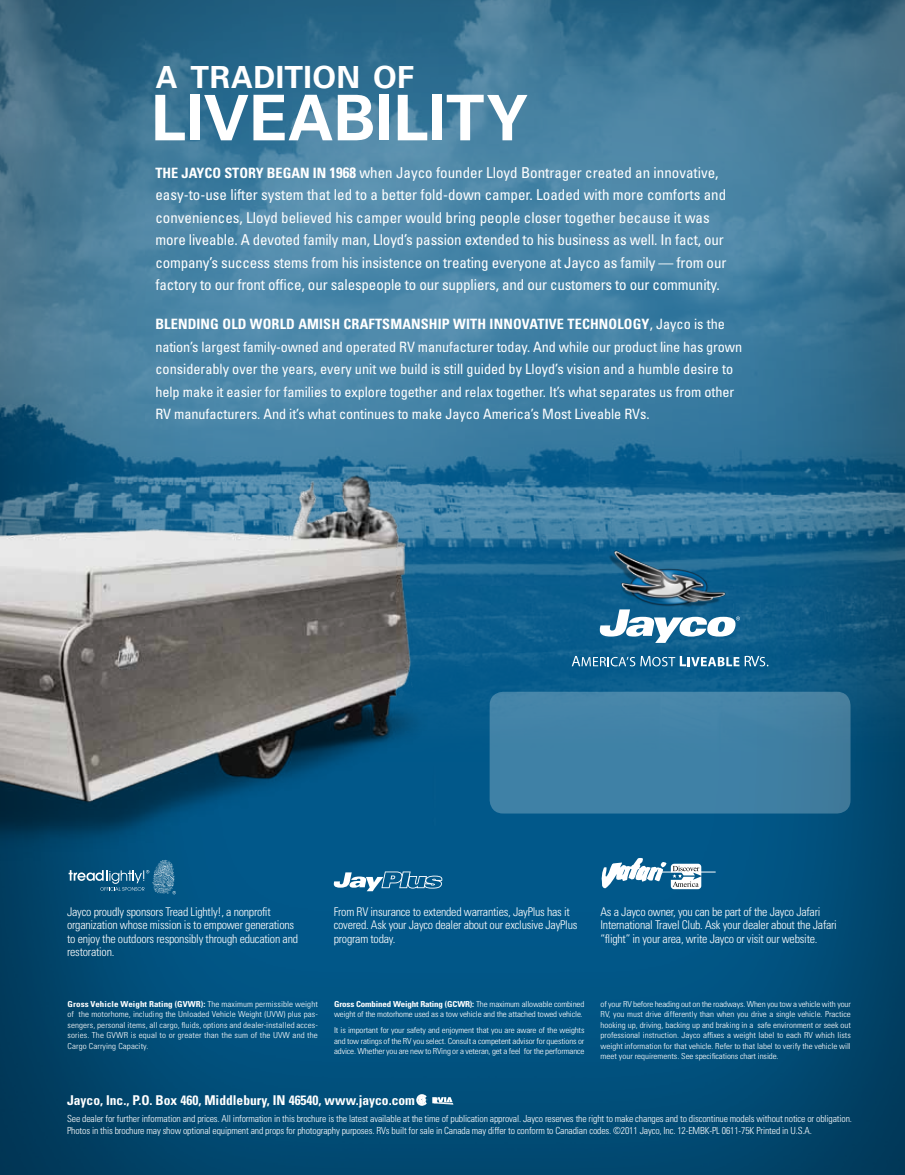
<style>
.page{position:relative;width:905px;height:1175px;background:#fff}
.page>*{position:absolute;margin:0;border:0;box-sizing:border-box;transform-origin:0 0}
.t1{font:700 63px "Univers";color:#fff}
.t2{font:700 30.45px "Univers";letter-spacing:.01em;color:#fff}
.t3{font:condensed 15px/22.5px "Univers";color:#fff}
.t4{font:condensed 14.25px/22.5px "Univers";letter-spacing:-.005em;color:#fff}
.t5{font:700 condensed 13.5px "Univers";color:#fff}
.t6{font:300 condensed 12px/13.5px "Univers";letter-spacing:-.02em;color:#fff}
.t7{font:300 condensed 9.75px/12px "Univers";letter-spacing:-.015em;color:#fff}
.t8{font:300 condensed 8.25px/10.5px "Univers";letter-spacing:-.01em;color:#fff;text-align:justify;scale:1.08 1}
.s1{font-weight:700;font-size:14.25px}
.s2{font-weight:700}
</style>
<div class="page">
<img style="left:0;top:783px;width:904px;height:391px">
<img style="left:0;top:0;width:904px;height:783px">
<svg style="left:69px;top:877px;width:107px;height:17px;background:#276a8f"></svg>
<svg style="left:334px;top:871px;width:108px;height:20px"></svg>
<hr style="left:660px;top:871px;width:55px;height:1px;background:#fff">
<svg style="left:601px;top:858px;width:100px;height:31px"></svg>
<img style="left:607px;top:545px;width:120px;height:64px">
<svg style="left:571px;top:656px;width:197px;height:10px"></svg>
<svg style="left:599px;top:609px;width:141px;height:34px"></svg>
<div style="left:489px;top:691px;width:361px;height:122px;background:#3f81a6;border-radius:14px"></div>
<img style="left:0;top:447px;width:436px;height:430px">
<svg style="left:417px;top:1094px;width:36px;height:11px"></svg>
<h2 class="t2" style="left:156px;top:59px;width:260px">A TRADITION OF</h2>
<h1 class="t1" style="left:151px;top:81px;width:378px">LIVEABILITY</h1>
<p class="t3" style="left:155px;top:161px;width:572px"><span class="s1">The Jayco story began in</span> <span class="s2">1968</span> when Jayco founder Lloyd B ontrager created an innovative, easy-to-use lifter system that led to a better fold-down camper. Loaded with more comforts and conveniences, Lloyd believed his camper would bring people closer together because it was more liveable. A devoted family man, Lloyd’s passion extended to his business as well. In fact, our company’s success stems from his insistence on treating everyone at Jayco as family — from our factory to our front office, our salespeople to our suppliers, and our customers to our community.</p>
<p class="t4" style="left:155px;top:312px;width:588px"><span class="s2">Blending Old World Amish craftsmanship with innovative technology</span>, Jayco is the nation’s largest family-owned and operated RV manufacturer today. And while our product line has grown considerably over the years, every unit we build is still guided by Lloyd’s vision and a humble desire to help make it easier for families to explore together and relax together. It’s what separates us from other RV manufacturers. And it’s what continues to make Jayco America’s M ost Liveable RVs.</p>
<h3 class="t6" style="left:67px;top:905px;width:232px">Jayco proudly sponsors Tread Lightly!, a nonprofit organization whose mission is to empower generations to enjoy the outdoors responsibly through education and restoration.</h3>
<h3 class="t6" style="left:334px;top:905px;width:245px">From RV insurance to extended warranties, JayPlus has it covered. Ask your Jayco dealer about our exclusive JayPlus program today.</h3>
<h3 class="t6" style="left:600px;top:905px;width:238px">As a Jayco owner, you can be part of the Jayco Jafari<br>International Travel Club. Ask your dealer about the Jafari “flight” in your area, write Jayco or visit our website.</h3>
<p class="t8" style="left:68px;top:998px;width:233px"><span class="s2">Gross Vehicle Weight Rating (GVWR):</span> The maximum permissible weight of the motorhome, including the Unloaded Vehicle Weight (UVW) plus pas&shy;sengers, personal items, all cargo, fluids, options and dealer-installed acces&shy;sories. The GVWR is equal to or greater than the sum of the UVW and the Cargo Carrying Capacity.</p>
<p class="t8" style="left:334px;top:998px;width:233px"><span class="s2">Gross Combined Weight Rating (GCWR):</span> The maximum allowable combined weight of the motorhome used as a tow vehicle and the attached towed vehicle.</p>
<p class="t8" style="left:334px;top:1025px;width:233px">It is important for your safety and enjoyment that you are aware of the weights and tow ratings of the RV you select. Consult a competent advisor for questions or advice. Whether you are new to RVing or a veteran, get a feel for the performance</p>
<p class="t8" style="left:600px;top:998px;width:233px">of your RV before heading out on the roadways. When you tow a vehicle with your RV, you must drive differently than when you drive a single vehicle. Practice hooking up, driving, backing up and braking in a safe environment or seek out professional instruction. Jayco affixes a weight label to each RV which lists weight information for that vehicle. Refer to that label to verify the vehicle will meet your requirements. See specifications chart inside.</p>
<h3 class="t5" style="left:67px;top:1092px;width:349px">Jayco, Inc., P.O. Box 460, Middlebury, IN 46540, www.jayco.com</h3>
<p class="t7" style="left:67px;top:1113px;width:786px">See dealer for further information and prices. All information in this brochure is the latest available at the time of publication approval. Jayco reserves the right to make changes and to discontinue models without notice or obligation.<br>Photos in this brochure may show optional equipment and props for photography purposes. RVs built for sale in Canada may differ to conform to Canadian codes. ©2011 Jayco, Inc. 12-EMBK-PL 0611-75K Printed in U.S.A.</p>
</div>
